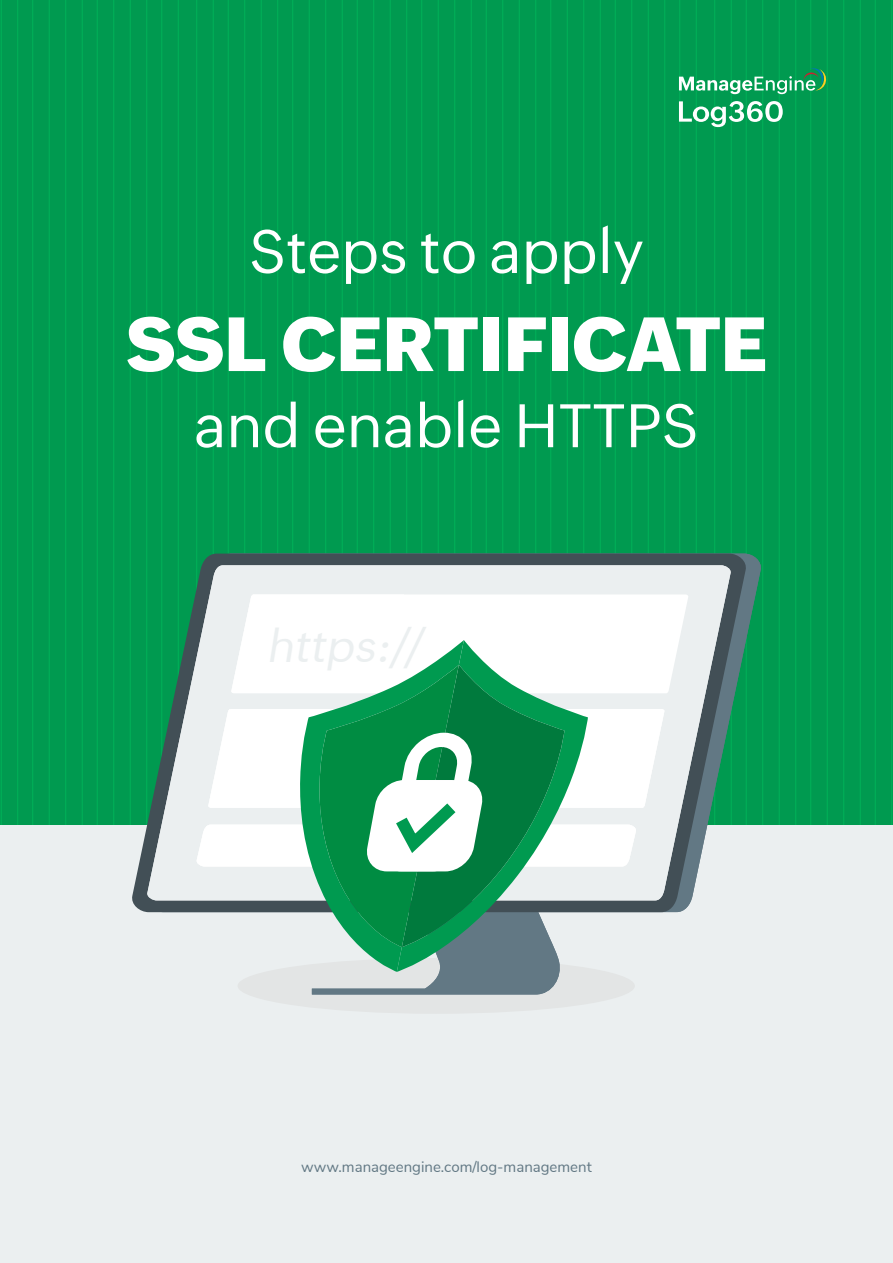
<style>
.page{position:relative;width:893px;height:1263px;background:#009a50}
.page>*{position:absolute;margin:0;border:0;box-sizing:border-box;transform-origin:0 0}
.t1{font:800 75px "Zoho Puvi";color:#fff}
.t2{font:60px "Zoho Puvi";color:#fff}
.t3{font:15px "Nunito Sans";color:#627884}
</style>
<div class="page">
<hr style="left:454px;top:0;width:1px;height:993px;background:#00b259">
<hr style="left:471px;top:0;width:1px;height:993px;background:#00b259">
<hr style="left:486px;top:0;width:1px;height:993px;background:#00b259">
<hr style="left:502px;top:0;width:1px;height:993px;background:#00b259">
<hr style="left:519px;top:0;width:1px;height:993px;background:#00b259">
<hr style="left:535px;top:0;width:1px;height:993px;background:#00b259">
<hr style="left:550px;top:0;width:1px;height:993px;background:#00b259">
<hr style="left:567px;top:0;width:1px;height:993px;background:#00b259">
<hr style="left:583px;top:0;width:1px;height:993px;background:#00b259">
<hr style="left:600px;top:0;width:1px;height:993px;background:#00b259">
<hr style="left:615px;top:0;width:1px;height:993px;background:#00b259">
<hr style="left:631px;top:0;width:1px;height:993px;background:#00b259">
<hr style="left:648px;top:0;width:1px;height:993px;background:#00b259">
<hr style="left:664px;top:0;width:1px;height:993px;background:#00b259">
<hr style="left:679px;top:0;width:1px;height:993px;background:#00b259">
<hr style="left:696px;top:0;width:1px;height:993px;background:#00b259">
<hr style="left:714px;top:0;width:1px;height:993px;background:#00b259">
<hr style="left:731px;top:0;width:1px;height:993px;background:#00b259">
<hr style="left:746px;top:0;width:1px;height:993px;background:#00b259">
<hr style="left:762px;top:0;width:1px;height:993px;background:#00b259">
<hr style="left:779px;top:0;width:1px;height:993px;background:#00b259">
<hr style="left:795px;top:0;width:1px;height:993px;background:#00b259">
<hr style="left:810px;top:0;width:1px;height:993px;background:#00b259">
<hr style="left:827px;top:0;width:1px;height:993px;background:#00b259">
<hr style="left:843px;top:0;width:1px;height:993px;background:#00b259">
<hr style="left:860px;top:0;width:1px;height:993px;background:#00b259">
<hr style="left:875px;top:0;width:1px;height:993px;background:#00b259">
<hr style="left:891px;top:0;width:1px;height:993px;background:#00b259">
<hr style="left:1px;top:0;width:1px;height:993px;background:#00b259">
<hr style="left:17px;top:0;width:1px;height:993px;background:#00b259">
<hr style="left:32px;top:0;width:1px;height:993px;background:#00b259">
<hr style="left:49px;top:0;width:1px;height:993px;background:#00b259">
<hr style="left:65px;top:0;width:1px;height:993px;background:#00b259">
<hr style="left:82px;top:0;width:1px;height:993px;background:#00b259">
<hr style="left:97px;top:0;width:1px;height:993px;background:#00b259">
<hr style="left:113px;top:0;width:1px;height:993px;background:#00b259">
<hr style="left:130px;top:0;width:1px;height:993px;background:#00b259">
<hr style="left:146px;top:0;width:1px;height:993px;background:#00b259">
<hr style="left:161px;top:0;width:1px;height:993px;background:#00b259">
<hr style="left:178px;top:0;width:1px;height:993px;background:#00b259">
<hr style="left:196px;top:0;width:1px;height:993px;background:#00b259">
<hr style="left:213px;top:0;width:1px;height:993px;background:#00b259">
<hr style="left:228px;top:0;width:1px;height:993px;background:#00b259">
<hr style="left:244px;top:0;width:1px;height:993px;background:#00b259">
<hr style="left:261px;top:0;width:1px;height:993px;background:#00b259">
<hr style="left:277px;top:0;width:1px;height:993px;background:#00b259">
<hr style="left:292px;top:0;width:1px;height:993px;background:#00b259">
<hr style="left:309px;top:0;width:1px;height:993px;background:#00b259">
<hr style="left:325px;top:0;width:1px;height:993px;background:#00b259">
<hr style="left:342px;top:0;width:1px;height:993px;background:#00b259">
<hr style="left:357px;top:0;width:1px;height:993px;background:#00b259">
<hr style="left:373px;top:0;width:1px;height:993px;background:#00b259">
<hr style="left:390px;top:0;width:1px;height:993px;background:#00b259">
<hr style="left:406px;top:0;width:1px;height:993px;background:#00b259">
<hr style="left:421px;top:0;width:1px;height:993px;background:#00b259">
<hr style="left:438px;top:0;width:1px;height:993px;background:#00b259">
<div style="left:0;top:826px;width:893px;height:437px;background:#ebeff0"></div>
<div style="left:238px;top:958px;width:397px;height:56px;background:#e3e5e5;border-radius:50%"></div>
<svg style="left:679px;top:101px;width:104px;height:26px"></svg>
<svg style="left:679px;top:68px;width:148px;height:26px"></svg>
<svg style="left:130px;top:554px;width:617px;height:358px"></svg>
<svg style="left:146px;top:565px;width:585px;height:335px;fill:#ebeff0"></svg>
<svg style="left:404px;top:594px;width:285px;height:99px;background:#fdfdfd"></svg>
<div style="left:231px;top:594px;width:173px;height:99px;background:#fff"></div>
<svg style="left:404px;top:640px;width:184px;height:25px;background:#d9f0e5"></svg>
<svg style="left:196px;top:665px;width:469px;height:329px"></svg>
<h2 class="t2" style="left:249px;top:206px;width:397px">Steps to apply</h2>
<h1 class="t1" style="left:126px;top:286px;width:642px">SSL CERTIFICATE</h1>
<h2 class="t2" style="left:194px;top:380px;width:506px">and enable HTTPS</h2>
<p class="t3" style="left:301px;top:1156px;width:292px">www.manageengine.com/log-management</p>
</div>
